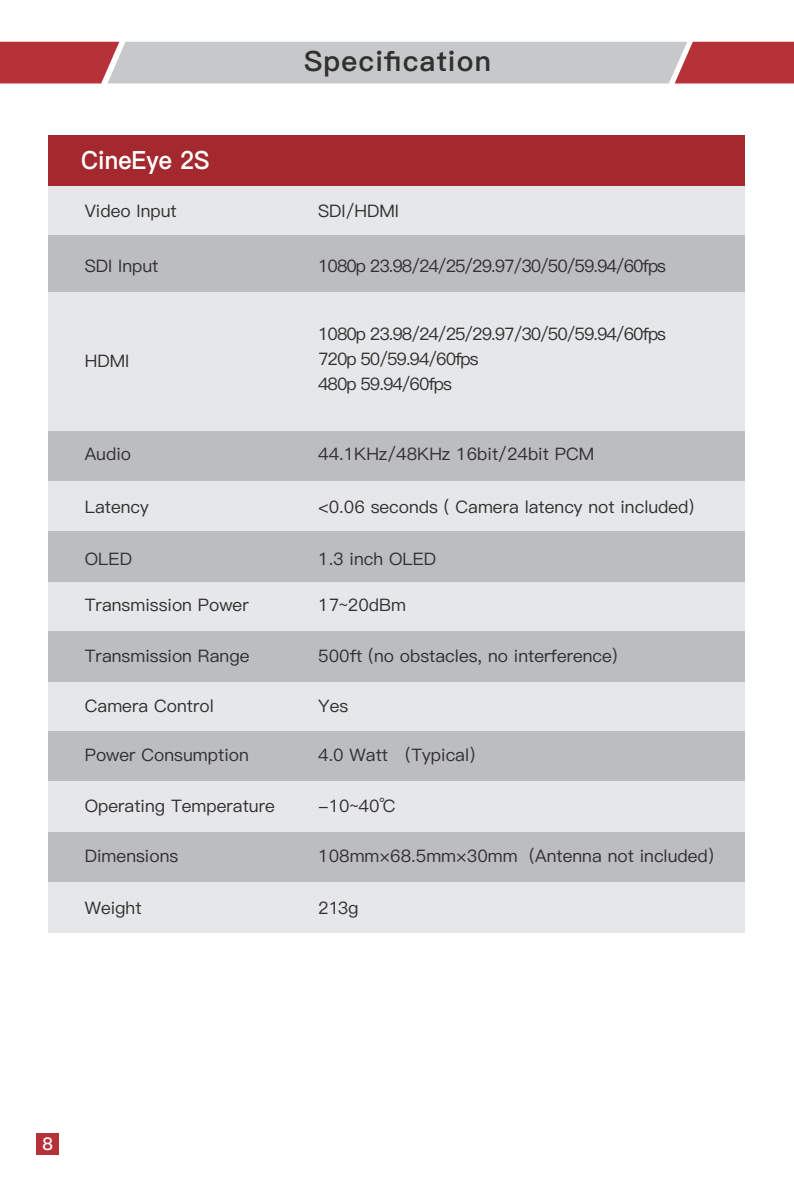
<style>
.page{position:relative;width:794px;height:1191px;background:#fff}
.page>*{position:absolute;margin:0;border:0;box-sizing:border-box;transform-origin:0 0}
.t1{font:28px "Ping Fang SC Heavy";letter-spacing:.04em;color:#312f30}
.t2{font:25.2px "Ping Fang SC Heavy";color:#fff;scale:.93 1}
.t3{font:17.5px "Ping Fang SC Bold";color:#fff}
.t4{font:17.15px "Ping Fang SC Medium";color:#312f30}
.t5{font:17.15px/24.8px "Ping Fang SC Medium";letter-spacing:-.06em;color:#312f30}
</style>
<div class="page">
<div style="left:48px;top:186px;width:696px;height:50px;background:#e6e7e9"></div>
<div style="left:48px;top:135px;width:696px;height:51px;background:#a4292e"></div>
<div style="left:48px;top:430px;width:696px;height:51px;background:#bcbdc0"></div>
<div style="left:48px;top:481px;width:696px;height:50px;background:#e6e7e9"></div>
<div style="left:48px;top:581px;width:696px;height:51px;background:#e6e7e9"></div>
<div style="left:48px;top:531px;width:696px;height:50px;background:#bcbdc0"></div>
<div style="left:48px;top:681px;width:696px;height:50px;background:#e6e7e9"></div>
<div style="left:48px;top:631px;width:696px;height:50px;background:#bcbdc0"></div>
<div style="left:48px;top:731px;width:696px;height:50px;background:#bcbdc0"></div>
<div style="left:48px;top:831px;width:696px;height:51px;background:#bcbdc0"></div>
<div style="left:48px;top:781px;width:696px;height:51px;background:#e6e7e9"></div>
<div style="left:48px;top:882px;width:696px;height:51px;background:#e6e7e9"></div>
<div style="left:48px;top:290px;width:696px;height:140px;background:#e6e7e9"></div>
<div style="left:48px;top:236px;width:696px;height:56px;background:#bcbdc0"></div>
<svg style="left:0;top:42px;width:794px;height:41px;background:#c39ea2"></svg>
<div style="left:37px;top:1133px;width:22px;height:21px;background:#b63138"></div>
<h2 class="t2" style="left:81px;top:145px;width:139px">CineEye 2S</h2>
<p class="t4" style="left:85px;top:201px;width:93px">Video Input</p>
<p class="t4" style="left:85px;top:256px;width:75px">SDI Input</p>
<p class="t4" style="left:85px;top:351px;width:46px">HDMI</p>
<p class="t4" style="left:85px;top:444px;width:48px">Audio</p>
<p class="t4" style="left:85px;top:496px;width:66px">Latency</p>
<p class="t4" style="left:85px;top:548px;width:49px">OLED</p>
<p class="t4" style="left:85px;top:595px;width:165px">Transmission Power</p>
<p class="t4" style="left:85px;top:645px;width:166px">Transmission Range</p>
<p class="t4" style="left:85px;top:695px;width:130px">Camera Control</p>
<p class="t4" style="left:85px;top:745px;width:165px">Power Consumption</p>
<p class="t4" style="left:85px;top:795px;width:191px">Operating Temperature</p>
<p class="t4" style="left:85px;top:845px;width:95px">Dimensions</p>
<p class="t4" style="left:85px;top:897px;width:58px">Weight</p>
<h1 class="t1" style="left:304px;top:44px;width:188px">Specification</h1>
<p class="t4" style="left:318px;top:201px;width:82px">SDI/HDMI</p>
<p class="t5" style="left:318px;top:254px;width:349px">1080p 23.98/24/25/29.97/30/50/59.94/60fps</p>
<p class="t5" style="left:318px;top:322px;width:349px">1080p 23.98/24/25/29.97/30/50/59.94/60fps<br>720p 50/59.94/60fps<br>480p 59.94/60fps</p>
<p class="t4" style="left:318px;top:444px;width:277px">44.1KHz/48KHz 16bit/24bit PCM</p>
<p class="t4" style="left:318px;top:496px;width:378px">&lt;0.06 seconds ( Camera latency not included)</p>
<p class="t4" style="left:318px;top:548px;width:120px">1.3 inch OLED</p>
<p class="t4" style="left:318px;top:595px;width:89px">17~20dBm</p>
<p class="t4" style="left:318px;top:645px;width:301px">500ft (no obstacles, no interference)</p>
<p class="t4" style="left:318px;top:695px;width:32px">Yes</p>
<p class="t4" style="left:318px;top:745px;width:170px">4.0 Watt （Typical）</p>
<p class="t4" style="left:318px;top:795px;width:79px">-10~40℃</p>
<p class="t4" style="left:318px;top:845px;width:408px">108mm×68.5mm×30mm（Antenna not included）</p>
<p class="t4" style="left:318px;top:897px;width:42px">213g</p>
<p class="t3" style="left:42px;top:1133px;width:12px">8</p>
</div>
